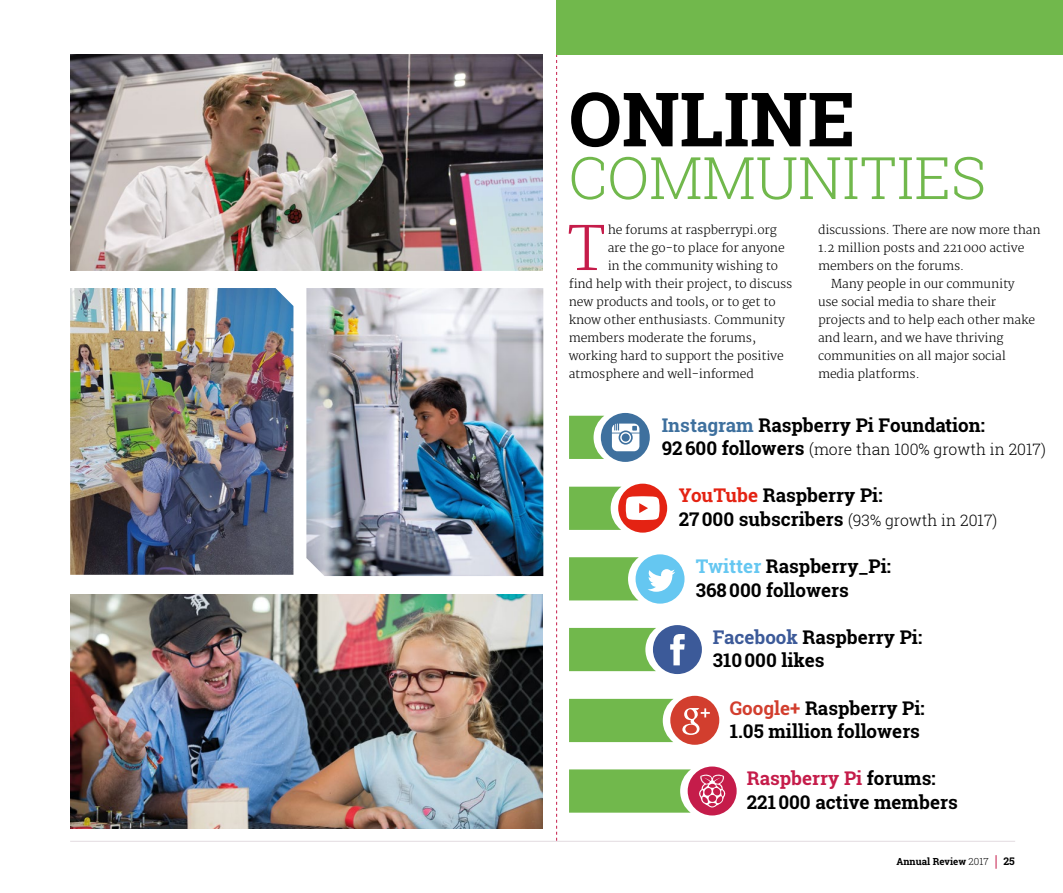
<style>
.page{position:relative;width:1063px;height:893px;background:#fff}
.page>*{position:absolute;margin:0;border:0;box-sizing:border-box;transform-origin:0 0}
.t1{font:700 75px "Roboto Slab";color:#000}
.t2{font:300 59.4px "Merriweather";color:#c51c4a}
.t3{font:300 58.5px "Roboto Slab";color:#71b84c}
.t4{font:700 18.9px/23.5px "Roboto Slab";color:#000}
.t5{font:300 15.75px "Roboto Slab";color:#000}
.t6{font:300 12px "Merriweather";letter-spacing:-.01em;color:#000}
.t7{font:700 10.5px "Roboto Slab";color:#000}
.t8{font:700 9.75px "Roboto Slab";color:#000}
.s1{color:#3e709e}
.s2{font-weight:700;font-size:18.9px}
.s3{color:#e42313}
.s4{color:#65c7f1}
.s5{color:#3c5a99}
.s6{color:#d23e2e}
.s7{color:#c51c4a}
.s8{font-weight:300}
</style>
<div class="page">
<svg style="left:996px;top:855px;width:1px;height:14px"></svg>
<hr style="left:70px;top:841px;width:945px;height:1px;background:#e2dbe0">
<svg style="left:556px;top:54px;width:1px;height:787px"></svg>
<div style="left:556px;top:0;width:507px;height:54px;background:#71b84c"></div>
<svg style="left:569px;top:484px;width:98px;height:49px"></svg>
<svg style="left:569px;top:625px;width:133px;height:49px"></svg>
<svg style="left:569px;top:696px;width:150px;height:49px"></svg>
<svg style="left:569px;top:766px;width:168px;height:49px"></svg>
<img style="left:306px;top:288px;width:237px;height:288px">
<img style="left:70px;top:54px;width:473px;height:216px">
<img style="left:70px;top:594px;width:473px;height:234px">
<img style="left:70px;top:288px;width:223px;height:287px">
<svg style="left:569px;top:413px;width:81px;height:49px"></svg>
<svg style="left:569px;top:554px;width:116px;height:50px"></svg>
<h1 class="t1" style="left:569px;top:68px;width:288px">ONLINE</h1>
<h3 class="t3" style="left:569px;top:138px;width:419px">COMMUNITIES</h3>
<h2 class="t2" style="left:568px;top:214px;width:38px">T</h2>
<p class="t6" style="left:608px;top:223px;width:171px">he forums at raspberrypi.org</p>
<p class="t6" style="left:608px;top:241px;width:179px">are the go-to place for anyone</p>
<p class="t6" style="left:608px;top:259px;width:172px">in the community wishing to</p>
<p class="t6" style="left:569px;top:277px;width:225px">find help with their project, to discuss</p>
<p class="t6" style="left:569px;top:295px;width:208px">new products and tools, or to get to</p>
<p class="t6" style="left:569px;top:313px;width:218px">know other enthusiasts. Community</p>
<p class="t6" style="left:569px;top:331px;width:189px">members moderate the forums,</p>
<p class="t6" style="left:569px;top:349px;width:217px">working hard to support the positive</p>
<p class="t6" style="left:569px;top:367px;width:187px">atmosphere and well-informed</p>
<p class="t6" style="left:818px;top:223px;width:224px">discussions. There are now more than</p>
<p class="t6" style="left:818px;top:241px;width:208px">1.2 million posts and 221000 active</p>
<p class="t6" style="left:818px;top:259px;width:148px">members on the forums.</p>
<p class="t6" style="left:831px;top:277px;width:185px">Many people in our community</p>
<p class="t6" style="left:818px;top:295px;width:180px">use social media to share their</p>
<p class="t6" style="left:818px;top:313px;width:219px">projects and to help each other make</p>
<p class="t6" style="left:818px;top:331px;width:187px">and learn, and we have thriving</p>
<p class="t6" style="left:818px;top:349px;width:189px">communities on all major social</p>
<p class="t6" style="left:818px;top:367px;width:103px">media platforms.</p>
<h3 class="t4" style="left:662px;top:413px;width:325px"><span class="s1">Instagram</span> Raspberry Pi Foundation:</h3>
<h3 class="t5" style="left:662px;top:439px;width:386px"><span class="s2">92 600 followers</span> (more than 100% growth in 2017)</h3>
<h3 class="t4" style="left:679px;top:483px;width:205px"><span class="s3">YouTube</span> Raspberry Pi:</h3>
<h3 class="t5" style="left:679px;top:509px;width:320px"><span class="s2">27 000 subscribers</span> (93% growth in 2017)</h3>
<h3 class="t4" style="left:696px;top:554px;width:197px"><span class="s4">Twitter</span> Raspberry_Pi:<br>368 000 followers</h3>
<h3 class="t4" style="left:713px;top:625px;width:211px"><span class="s5">Facebook</span> Raspberry Pi:<br>310 000 likes</h3>
<h3 class="t4" style="left:730px;top:696px;width:196px"><span class="s6">Google+</span> Raspberry Pi:<br>1.05 million followers</h3>
<h3 class="t4" style="left:747px;top:767px;width:212px"><span class="s7">Raspberry Pi</span> forums:<br>221 000 active members</h3>
<p class="t8" style="left:896px;top:855px;width:94px">Annual Review <span class="s8">2017</span></p>
<p class="t7" style="left:1003px;top:854px;width:13px">25</p>
</div>
